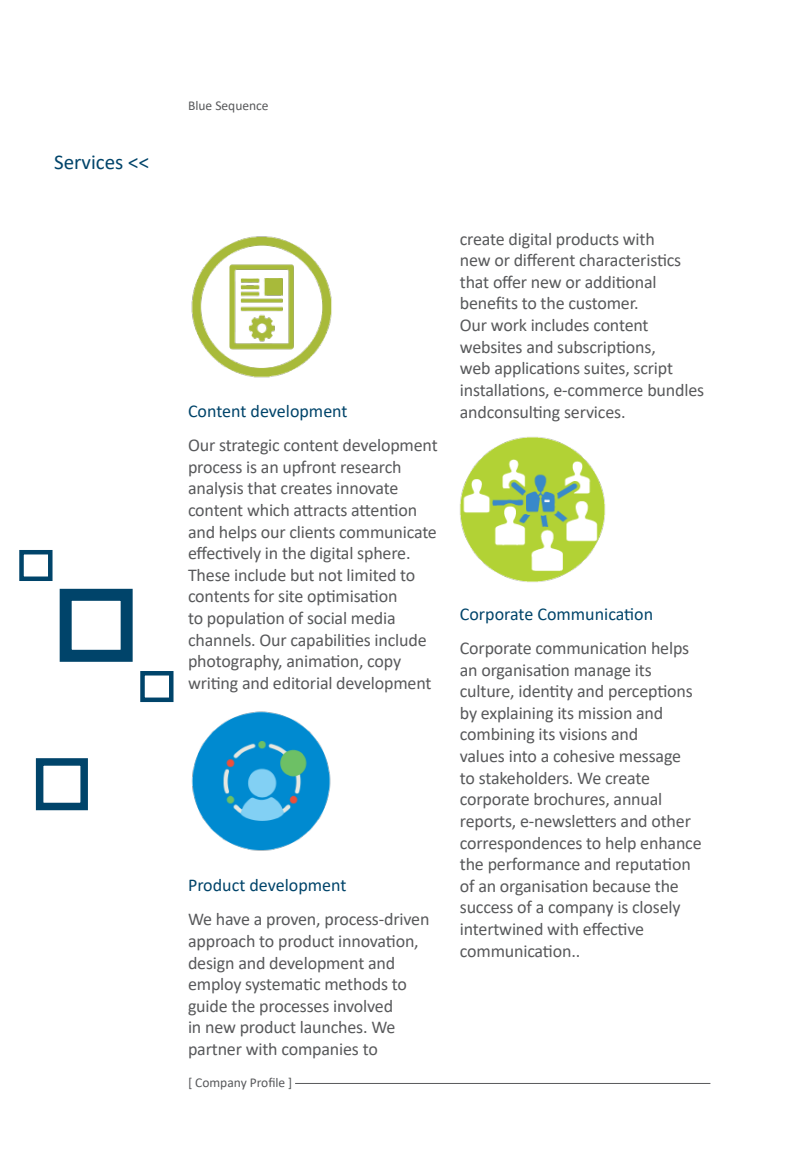
<style>
.page{position:relative;width:787px;height:1149px;background:#fff}
.page>*{position:absolute;margin:0;border:0;box-sizing:border-box;transform-origin:0 0}
.t1{font:21px "Calibri";color:#00446a}
.t2{font:18px/21.6px "Calibri";letter-spacing:-.01em;color:#58595b}
.t3{font:18px "Calibri";color:#00446a}
.t4{font:13.5px "Calibri";color:#58595b}
</style>
<div class="page">
<div style="left:60px;top:588px;width:73px;height:73px;border:12px solid #00446a"></div>
<div style="left:19px;top:550px;width:33px;height:31px;border:4px solid #00446a"></div>
<div style="left:140px;top:670px;width:33px;height:31px;border:4px solid #00446a"></div>
<div style="left:36px;top:758px;width:52px;height:52px;border:8px solid #00446a"></div>
<hr style="left:295px;top:1082px;width:415px;height:1px;background:#58595b">
<img style="left:191px;top:236px;width:141px;height:142px">
<img style="left:191px;top:711px;width:140px;height:140px">
<img style="left:460px;top:437px;width:145px;height:145px">
<p class="t1" style="left:54px;top:147px;width:97px">Services &lt;&lt;</p>
<p class="t4" style="left:188px;top:96px;width:82px">Blue Sequence</p>
<p class="t3" style="left:188px;top:398px;width:161px">Content development</p>
<p class="t2" style="left:188px;top:434px;width:251px">Our strategic content development process is an upfront research analysis that creates innovate content which attracts attention and helps our clients communicate effectively in the digital sphere.<br>These include but not limited to contents for site optimisation<br>to population of social media channels. Our capabilities include photography, animation, copy writing and editorial development</p>
<p class="t3" style="left:188px;top:872px;width:160px">Product development</p>
<p class="t2" style="left:188px;top:907px;width:243px">We have a proven, process-driven approach to product innovation, design and development and employ systematic methods to guide the processes involved<br>in new product launches. We partner with companies to</p>
<p class="t4" style="left:188px;top:1073px;width:106px">[ Company Profile ]</p>
<p class="t2" style="left:460px;top:227px;width:246px">create digital products with<br>new or different characteristics that offer new or additional benefits to the customer.<br>Our work includes content websites and subscriptions,<br>web applications suites, script installations, e-commerce bundles andconsulting services.</p>
<p class="t3" style="left:460px;top:601px;width:195px">Corporate Communication</p>
<p class="t2" style="left:460px;top:636px;width:243px">Corporate communication helps an organisation manage its culture, identity and perceptions by explaining its mission and combining its visions and<br>values into a cohesive message<br>to stakeholders. We create corporate brochures, annual reports, e-newsletters and other correspondences to help enhance the performance and reputation of an organisation because the success of a company is closely intertwined with effective communication..</p>
</div>
